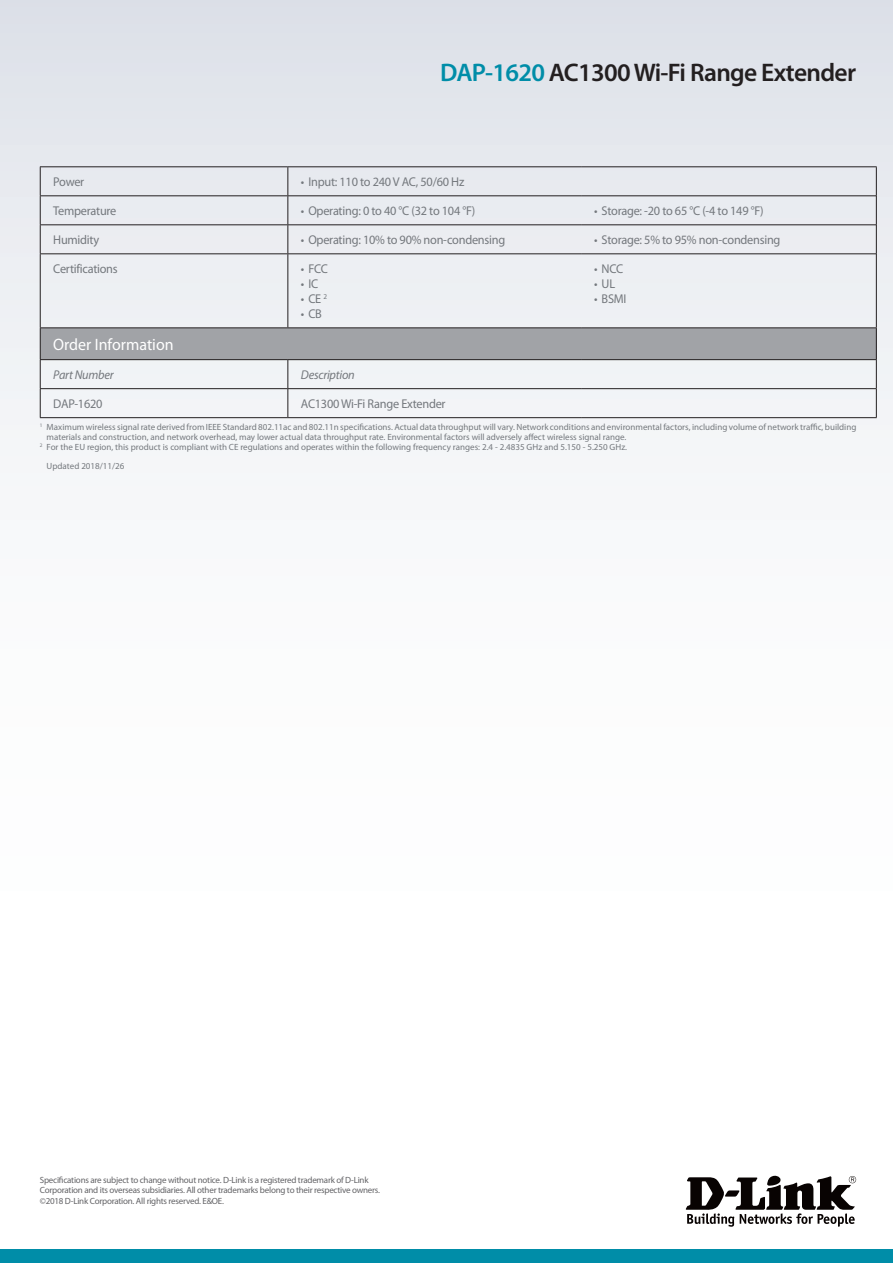
<style>
.page{position:relative;width:893px;height:1263px;background:#fff}
.page>*{position:absolute;margin:0;border:0;box-sizing:border-box;transform-origin:0 0}
.t1{font:600 25.5px "Myriad Pro";letter-spacing:-.025em;color:#231f20}
.t2{font:16.5px "Myriad Pro";color:#fff}
.t3{font:12.75px "Myriad Pro";letter-spacing:-.02em;color:#74787d}
.t4{font:italic 12.75px "Myriad Pro";letter-spacing:-.02em;color:#74787d}
.t5{font:9px "Myriad Pro";color:#74787d}
.t6{font:9px/10.8px "Myriad Pro";letter-spacing:-.025em;color:#636366}
.s1{color:#008da8}
</style>
<div class="page">
<div style="left:0;top:0;width:893px;height:1084px;background:linear-gradient(to bottom,#e2e5eb,#fff)"></div>
<div style="left:0;top:1249px;width:893px;height:14px;background:#008da8"></div>
<svg style="left:686px;top:1176px;width:170px;height:51px"></svg>
<div style="left:40px;top:328px;width:836px;height:32px;background:#a1a3a7"></div>
<hr style="left:876px;top:328px;width:1px;height:31px;background:#231f20">
<svg style="left:40px;top:167px;width:1px;height:86px"></svg>
<hr style="left:40px;top:254px;width:1px;height:73px;background:#231f20">
<svg style="left:876px;top:167px;width:1px;height:87px"></svg>
<hr style="left:876px;top:254px;width:1px;height:73px;background:#231f20">
<hr style="left:40px;top:328px;width:1px;height:31px;background:#231f20">
<hr style="left:581px;top:224px;width:295px;height:1px;background:#231f20">
<hr style="left:581px;top:253px;width:295px;height:1px;background:#231f20">
<hr style="left:581px;top:359px;width:296px;height:1px;background:#231f20">
<svg style="left:876px;top:360px;width:1px;height:57px"></svg>
<hr style="left:40px;top:224px;width:248px;height:1px;background:#231f20">
<hr style="left:40px;top:253px;width:248px;height:1px;background:#231f20">
<hr style="left:288px;top:327px;width:293px;height:1px;background:#231f20">
<hr style="left:40px;top:327px;width:248px;height:1px;background:#231f20">
<hr style="left:581px;top:327px;width:296px;height:1px;background:#231f20">
<hr style="left:288px;top:359px;width:293px;height:1px;background:#231f20">
<svg style="left:287px;top:167px;width:1px;height:86px"></svg>
<hr style="left:287px;top:254px;width:1px;height:73px;background:#231f20">
<hr style="left:40px;top:359px;width:248px;height:1px;background:#231f20">
<hr style="left:288px;top:388px;width:293px;height:1px;background:#231f20">
<hr style="left:581px;top:388px;width:295px;height:1px;background:#231f20">
<hr style="left:288px;top:417px;width:293px;height:1px;background:#231f20">
<hr style="left:581px;top:417px;width:296px;height:1px;background:#231f20">
<hr style="left:40px;top:388px;width:248px;height:1px;background:#231f20">
<svg style="left:40px;top:360px;width:1px;height:57px"></svg>
<svg style="left:287px;top:360px;width:1px;height:57px"></svg>
<hr style="left:40px;top:417px;width:248px;height:1px;background:#231f20">
<hr style="left:288px;top:224px;width:293px;height:1px;background:#231f20">
<hr style="left:288px;top:253px;width:293px;height:1px;background:#231f20">
<hr style="left:40px;top:166px;width:248px;height:1px;background:#231f20">
<hr style="left:288px;top:166px;width:293px;height:1px;background:#231f20">
<hr style="left:581px;top:166px;width:296px;height:1px;background:#231f20">
<hr style="left:40px;top:195px;width:248px;height:1px;background:#231f20">
<hr style="left:288px;top:195px;width:293px;height:1px;background:#231f20">
<hr style="left:581px;top:195px;width:295px;height:1px;background:#231f20">
<h1 class="t1" style="left:440px;top:56px;width:418px"><span class="s1">DAP-1620</span> AC1300 Wi-Fi Range Extender</h1>
<h3 class="t3" style="left:53px;top:174px;width:33px">Power</h3>
<h3 class="t3" style="left:301px;top:174px;width:165px">• Input: 110 to 240 V AC, 50/60 Hz</h3>
<h3 class="t3" style="left:53px;top:203px;width:65px">Temperature</h3>
<h3 class="t3" style="left:301px;top:203px;width:176px">• Operating: 0 to 40 °C (32 to 104 °F)</h3>
<h3 class="t3" style="left:594px;top:203px;width:171px">• Storage: -20 to 65 °C (-4 to 149 °F)</h3>
<h3 class="t3" style="left:53px;top:232px;width:48px">Humidity</h3>
<h3 class="t3" style="left:301px;top:232px;width:206px">• Operating: 10% to 90% non-condensing</h3>
<h3 class="t3" style="left:594px;top:232px;width:188px">• Storage: 5% to 95% non-condensing</h3>
<h3 class="t3" style="left:53px;top:261px;width:66px">Certifications</h3>
<h3 class="t3" style="left:301px;top:261px;width:29px">• FCC</h3>
<h3 class="t3" style="left:301px;top:276px;width:19px">• IC</h3>
<h3 class="t3" style="left:301px;top:291px;width:28px">• CE <sup>2</sup></h3>
<h3 class="t3" style="left:301px;top:306px;width:23px">• CB</h3>
<h3 class="t3" style="left:594px;top:261px;width:31px">• NCC</h3>
<h3 class="t3" style="left:594px;top:276px;width:23px">• UL</h3>
<h3 class="t3" style="left:594px;top:291px;width:34px">• BSMI</h3>
<h2 class="t2" style="left:53px;top:334px;width:122px">Order Information</h2>
<h3 class="t4" style="left:53px;top:367px;width:62px">Part Number</h3>
<h3 class="t4" style="left:301px;top:367px;width:55px">Description</h3>
<h3 class="t3" style="left:53px;top:396px;width:51px">DAP-1620</h3>
<h3 class="t3" style="left:301px;top:396px;width:146px">AC1300 Wi-Fi Range Extender</h3>
<p class="t5" style="left:40px;top:422px;width:818px"><sup>1</sup> Maximum wireless signal rate derived from IEEE Standard 802.11ac and 802.11n specifications. Actual data throughput will vary. Network conditions and environmental factors, including volume of network traffic, building</p>
<p class="t5" style="left:47px;top:431px;width:581px">materials and construction, and network overhead, may lower actual data throughput rate. Environmental factors will adversely affect wireless signal range.</p>
<p class="t5" style="left:40px;top:441px;width:589px"><sup>2</sup> For the EU region, this product is compliant with CE regulations and operates within the following frequency ranges: 2.4 - 2.4835 GHz and 5.150 - 5.250 GHz.</p>
<p class="t5" style="left:47px;top:461px;width:79px">Updated 2018/11/26</p>
<p class="t6" style="left:40px;top:1174px;width:342px">Specifications are subject to change without notice. D-Link is a registered trademark of D-Link<br>Corporation and its overseas subsidiaries. All other trademarks belong to their respective owners. ©2018 D-Link Corporation. All rights reserved. E&amp;OE.</p>
</div>
